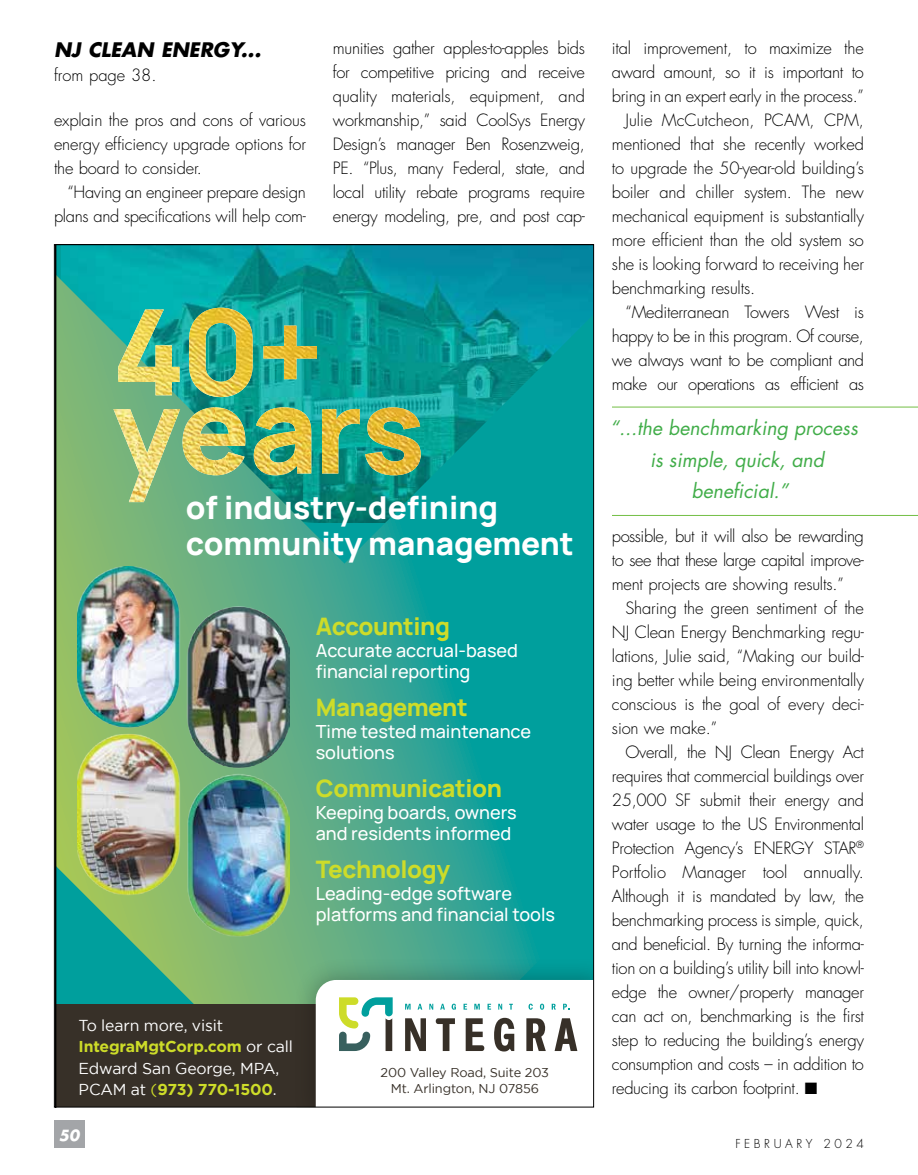
<style>
.page{position:relative;width:918px;height:1175px;background:#fff}
.page>*{position:absolute;margin:0;border:0;box-sizing:border-box;transform-origin:0 0}
.t1{font:800 31.5px/35.5px "Manrope";color:#fff}
.t2{font:800 24px "Manrope";letter-spacing:-.015em;color:#cddc29}
.t3{font:italic 19.5px "Futura Std";color:#41ad49}
.t4{font:italic 700 19.5px "Futura Std";color:#000}
.t5{font:500 18px/21px "Manrope";color:#fff}
.t6{font:300 16.5px/24px "Futura Std";letter-spacing:-.015em;color:#000;text-align:justify}
.t7{font:15.75px/21px "Gotham";letter-spacing:-.01em;color:#fff}
.t8{font:italic 700 15px "Futura Std";color:#fff}
.t9{font:12.75px/15.9px "Gotham";letter-spacing:-.01em;color:#373028;text-align:center}
.t10{font:300 12px "Futura Std";letter-spacing:.3em;color:#000}
.s1{font-weight:700;color:#cddc29}
.s2{color:#cddc29}
</style>
<div class="page">
<div style="left:54px;top:1120px;width:30px;height:28px;background:#a3a5a8"></div>
<img style="left:56px;top:246px;width:536px;height:859px">
<hr style="left:612px;top:407px;width:306px;height:1px;background:#72bf44">
<hr style="left:612px;top:515px;width:306px;height:1px;background:#72bf44">
<p class="t4" style="left:54px;top:36px;width:209px">NJ CLEAN ENERGY...</p>
<p class="t6" style="left:54px;top:63px;width:104px">from page 38.</p>
<p class="t6" style="left:54px;top:108px;width:254px">explain the pros and cons of various energy efficiency upgrade options for the board to consider.</p>
<p class="t6" style="left:54px;top:180px;width:254px;text-align:right">“Having an engineer prepare design plans and specifications will help com-</p>
<p class="t6" style="left:333px;top:37px;width:254px">munities gather apples-to-apples bids for competitive pricing and receive quality materials, equipment, and workmanship,” said CoolSys Energy Design’s manager Ben Rosenzweig, PE. “Plus, many Federal, state, and local utility rebate programs require energy modeling, pre, and post cap-</p>
<p class="t6" style="left:612px;top:37px;width:253px">ital improvement, to maximize the</p>
<p class="t6" style="left:612px;top:61px;width:253px">award amount, so it is important to</p>
<p class="t6" style="left:612px;top:85px;width:253px">bring in an expert early in the process.”</p>
<p class="t6" style="left:625px;top:109px;width:240px">Julie McCutcheon, PCAM, CPM,</p>
<p class="t6" style="left:612px;top:133px;width:254px">mentioned that she recently worked</p>
<p class="t6" style="left:612px;top:157px;width:253px">to upgrade the 50-year-old building’s</p>
<p class="t6" style="left:612px;top:181px;width:253px">boiler and chiller system. The new</p>
<p class="t6" style="left:612px;top:205px;width:254px">mechanical equipment is substantially</p>
<p class="t6" style="left:612px;top:229px;width:253px">more efficient than the old system so</p>
<p class="t6" style="left:612px;top:253px;width:254px">she is looking forward to receiving her</p>
<p class="t6" style="left:612px;top:277px;width:145px">benchmarking results.</p>
<p class="t6" style="left:625px;top:301px;width:240px">“Mediterranean Towers West is</p>
<p class="t6" style="left:612px;top:325px;width:254px">happy to be in this program. Of course,</p>
<p class="t6" style="left:612px;top:349px;width:253px">we always want to be compliant and</p>
<p class="t6" style="left:612px;top:373px;width:254px">make our operations as efficient as</p>
<h1 class="t1" style="left:186px;top:489px;width:390px">of industry-defining community management</h1>
<h2 class="t2" style="left:316px;top:609px;width:136px">Accounting</h2>
<p class="t5" style="left:316px;top:639px;width:204px">Accurate accrual-based financial reporting</p>
<h2 class="t2" style="left:316px;top:690px;width:154px">Management</h2>
<p class="t5" style="left:316px;top:720px;width:217px">Time tested maintenance solutions</p>
<h2 class="t2" style="left:316px;top:771px;width:188px">Communication</h2>
<p class="t5" style="left:316px;top:801px;width:202px">Keeping boards, owners and residents informed</p>
<h2 class="t2" style="left:316px;top:852px;width:136px">Technology</h2>
<p class="t5" style="left:316px;top:882px;width:241px">Leading-edge software platforms and financial tools</p>
<p class="t7" style="left:79px;top:1015px;width:216px">To learn more, visit<br><span class="s1">IntegraMgtCorp.com</span> or call<br>Edward San George, MPA,<br>PCAM at <span class="s2">(</span><span class="s1">973) 770-1500</span>.</p>
<p class="t8" style="left:59px;top:1125px;width:22px">50</p>
<p class="t9" style="left:381px;top:1064px;width:170px">200 Valley Road, Suite 203<br>Mt. Arlington, NJ 07856</p>
<p class="t3" style="left:610px;top:415px;width:249px">“...the benchmarking process</p>
<p class="t3" style="left:650px;top:447px;width:176px">is simple, quick, and</p>
<p class="t3" style="left:691px;top:478px;width:98px">beneficial.”</p>
<p class="t6" style="left:612px;top:524px;width:254px">possible, but it will also be rewarding to see that these large capital improve&shy;ment projects are showing results.”</p>
<p class="t6" style="left:612px;top:596px;width:254px;text-indent:13px">Sharing the green sentiment of the NJ Clean Energy Benchmarking regu&shy;lations, Julie said, “Making our build&shy;ing better while being environmentally conscious is the goal of every deci&shy;sion we make.”</p>
<p class="t6" style="left:612px;top:740px;width:254px;text-indent:13px">Overall, the NJ Clean Energy Act requires that commercial buildings over 25,000 SF submit their energy and water usage to the US Environmental Protection Agency’s ENERGY STAR<sup>® </sup>Portfolio Manager tool annually.<br>Although it is mandated by law, the benchmarking process is simple, quick, and beneficial. By turning the informa&shy;tion on a building’s utility bill into knowl&shy;edge the owner/property manager can act on, benchmarking is the first step to reducing the building’s energy consumption and costs – in addition to reducing its carbon footprint. ■</p>
<p class="t10" style="left:735px;top:1136px;width:130px">FEBRUARY 2024</p>
</div>
